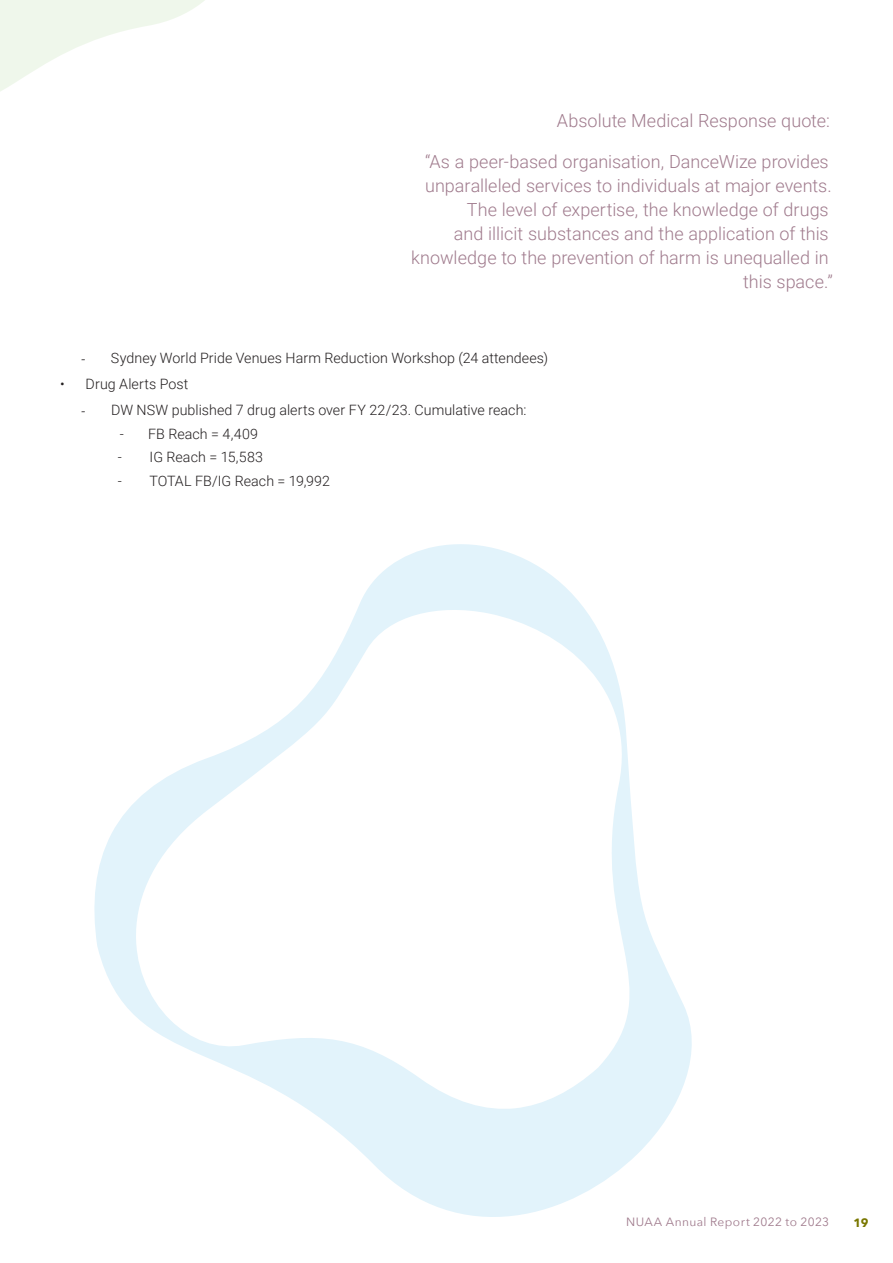
<style>
.page{position:relative;width:893px;height:1263px;background:#fff}
.page>*{position:absolute;margin:0;border:0;box-sizing:border-box;transform-origin:0 0}
.t1{font:300 18px/24px "Roboto";color:#a07b8d;text-align:right}
.Body_Bullets_Level_1{font:300 14.25px "Roboto";letter-spacing:.005em;color:#231f20}
.t2{font:12px "Avenir Next";letter-spacing:.03em;color:#a07b8d}
.t3{font:700 12px "Avenir Next";color:#797701}
.s1{font-family:"Minion Pro";font-weight:400}
</style>
<div class="page">
<svg style="left:94px;top:544px;width:598px;height:673px"></svg>
<svg style="left:112px;top:603px;width:526px;height:508px"></svg>
<svg style="left:0;top:0;width:205px;height:91px"></svg>
<h4 class="t1" style="left:557px;top:108px;width:274px">Absolute Medical Response quote:</h4>
<h4 class="t1" style="left:411px;top:149px;width:423px">“As a peer-based organisation, DanceWize provides unparalleled services to individuals at major events.<br>The level of expertise, the knowledge of drugs<br>and illicit substances and the application of this knowledge to the prevention of harm is unequalled in this space.”</h4>
<p class="Body_Bullets_Level_1" style="left:81px;top:348px;width:469px"><span class="s1">-</span> Sydney World Pride Venues Harm Reduction Workshop (24 attendees)</p>
<p class="Body_Bullets_Level_1" style="left:60px;top:374px;width:130px">• Drug Alerts Post</p>
<p class="Body_Bullets_Level_1" style="left:81px;top:400px;width:447px"><span class="s1">-</span> DW NSW published 7 drug alerts over FY 22/23. Cumulative reach:</p>
<p class="Body_Bullets_Level_1" style="left:120px;top:424px;width:140px">- FB Reach = 4,409</p>
<p class="Body_Bullets_Level_1" style="left:118px;top:447px;width:147px">- IG Reach = 15,583</p>
<p class="Body_Bullets_Level_1" style="left:118px;top:471px;width:214px">- TOTAL FB/IG Reach = 19,992</p>
<p class="t2" style="left:626px;top:1212px;width:204px">NUAA Annual Report 2022 to 2023</p>
<p class="t3" style="left:854px;top:1212px;width:16px">19</p>
</div>
